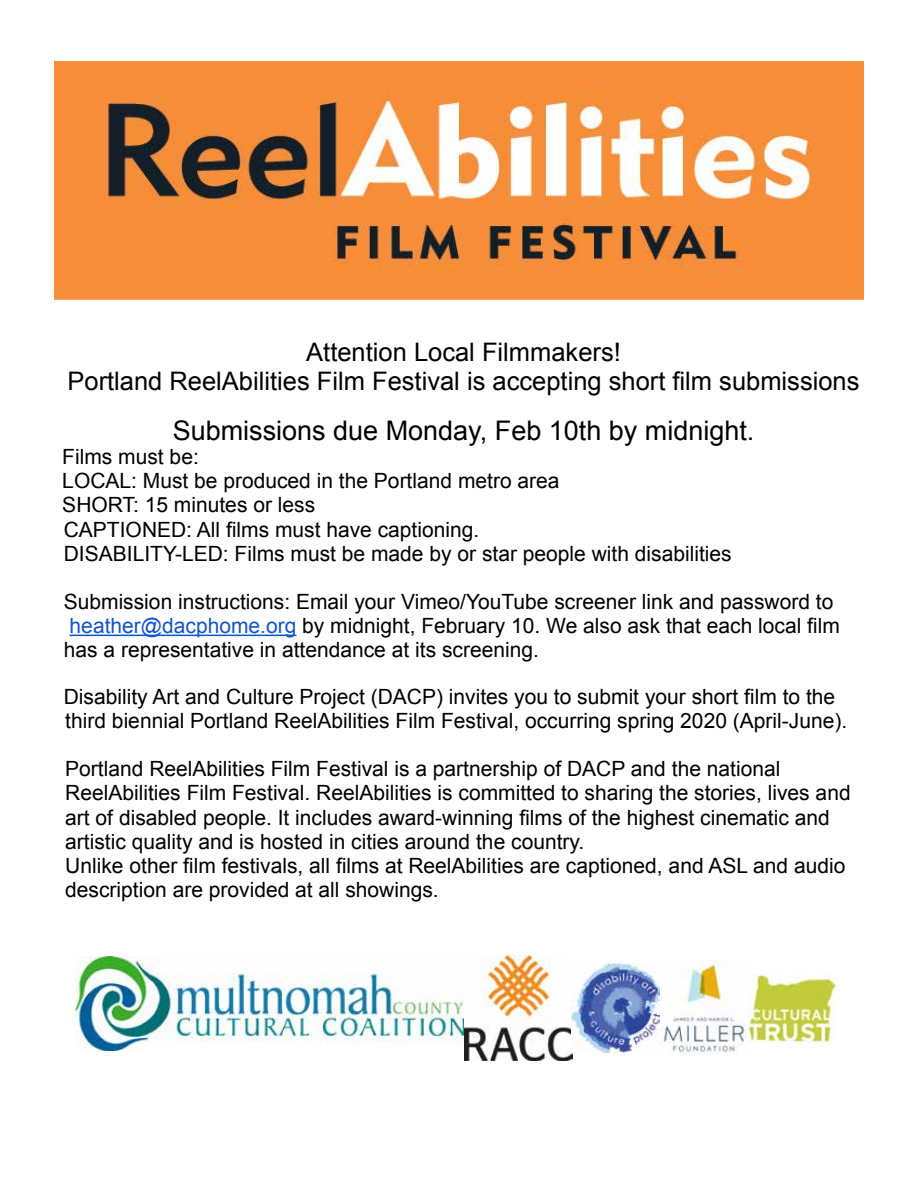
<style>
.page{position:relative;width:918px;height:1188px;background:#fff}
.page>*{position:absolute;margin:0;border:0;box-sizing:border-box;transform-origin:0 0}
.t1{font:27px "Arial";color:#000}
.t2{font:25.5px/29.2px "Arial";color:#000;text-align:center}
.t3{font:21px/24.2px "Arial";color:#000}
.s1{color:#15c}
</style>
<div class="page">
<hr style="left:70px;top:635px;width:226px;height:1px;background:#15c">
<img style="left:75px;top:956px;width:389px;height:95px">
<img style="left:464px;top:956px;width:108px;height:105px">
<img style="left:660px;top:960px;width:87px;height:95px">
<img style="left:571px;top:964px;width:89px;height:89px">
<img style="left:748px;top:974px;width:88px;height:68px">
<img style="left:54px;top:61px;width:810px;height:239px">
<p class="t2" style="left:67px;top:337px;width:794px">Attention Local Filmmakers!<br>Portland ReelAbilities Film Festival is accepting short film submissions</p>
<p class="t1" style="left:173px;top:413px;width:583px">Submissions due Monday, Feb 10th by midnight.</p>
<p class="t3" style="left:62px;top:445px;width:671px">Films must be:<br>LOCAL: Must be produced in the Portland metro area<br>SHORT: 15 minutes or less<br>CAPTIONED: All films must have captioning.<br>DISABILITY-LED: Films must be made by or star people with disabilities</p>
<p class="t3" style="left:64px;top:590px;width:778px">Submission instructions: Email your Vimeo/YouTube screener link and password to <span class="s1">heather@dacphome.org</span> by midnight, February 10. We also ask that each local film has a representative in attendance at its screening.</p>
<p class="t3" style="left:64px;top:685px;width:785px">Disability Art and Culture Project (DACP) invites you to submit your short film to the third biennial Portland ReelAbilities Film Festival, occurring spring 2020 (April-June).</p>
<p class="t3" style="left:65px;top:757px;width:787px">Portland ReelAbilities Film Festival is a partnership of DACP and the national ReelAbilities Film Festival. ReelAbilities is committed to sharing the stories, lives and art of disabled people. It includes award-winning films of the highest cinematic and artistic quality and is hosted in cities around the country.<br>Unlike other film festivals, all films at ReelAbilities are captioned, and ASL and audio description are provided at all showings.</p>
</div>
